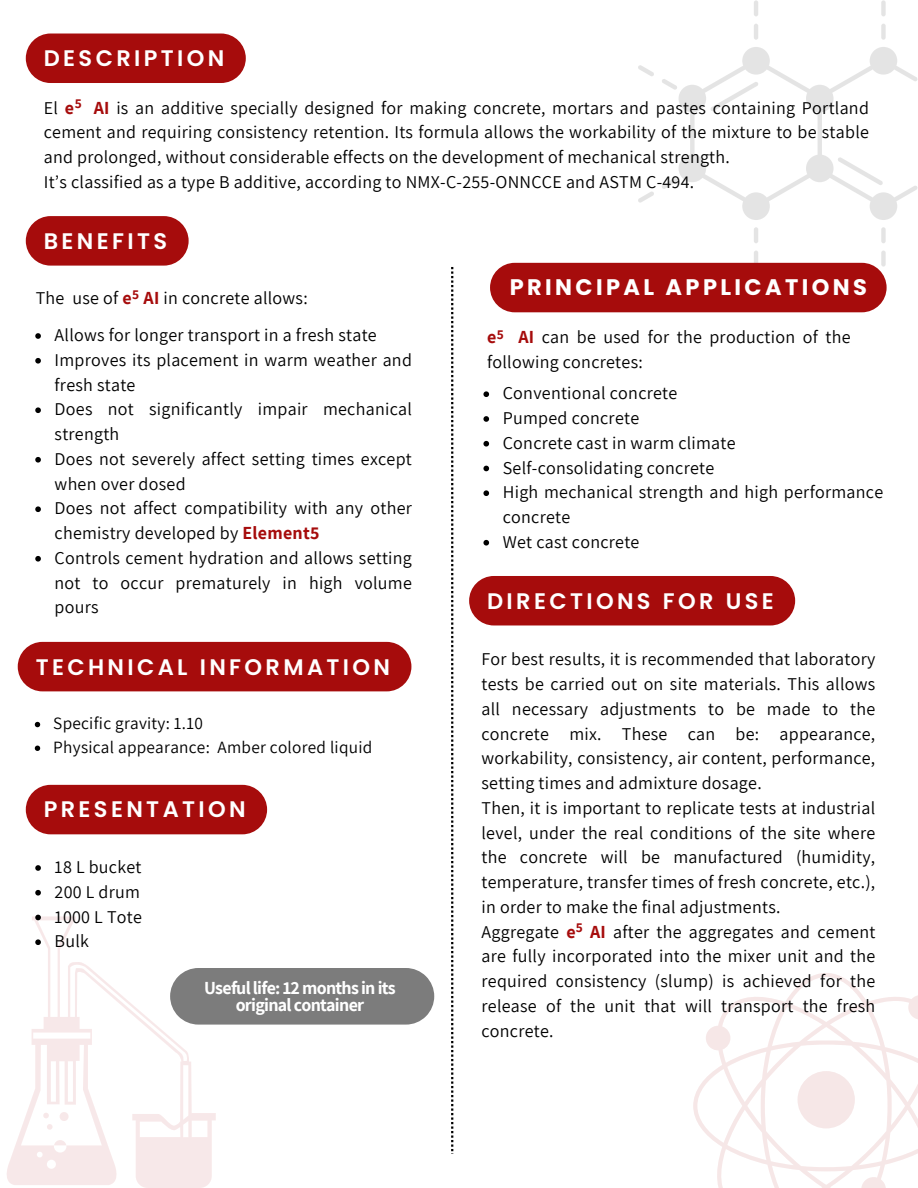
<style>
.page{position:relative;width:918px;height:1188px;background:#fff}
.page>*{position:absolute;margin:0;border:0;box-sizing:border-box;transform-origin:0 0}
.t1{font:600 22.5px "Poppins";letter-spacing:.15em;color:#fff}
.t2{font:700 22.5px "Poppins";letter-spacing:.15em;color:#fff}
.t3{font:18px/24.8px "Assistant";letter-spacing:.015em;color:#000}
.t4{font:700 18px/16.8px "Assistant";letter-spacing:-.04em;color:#fff;text-align:center}
.t5{font:17.25px "Assistant";letter-spacing:.015em;color:#000}
.t6{font:700 13.5px "Assistant";color:#a60c0c}
.s1{font-weight:700;color:#a60c0c}
</style>
<div class="page">
<svg style="left:638px;top:65px;width:16px;height:11px"></svg>
<svg style="left:638px;top:191px;width:16px;height:12px"></svg>
<hr style="left:754px;top:227px;width:4px;height:16px;background:#e4e4e4;border-radius:2px">
<svg style="left:754px;top:251px;width:4px;height:16px"></svg>
<div style="left:881px;top:227px;width:5px;height:16px;background:#e4e4e4;border-radius:2px"></div>
<div style="left:881px;top:251px;width:5px;height:16px;background:#e4e4e4;border-radius:2px"></div>
<hr style="left:754px;top:0;width:4px;height:16px;background:#e4e4e4;border-radius:2px">
<hr style="left:754px;top:24px;width:4px;height:16px;background:#e4e4e4;border-radius:2px">
<div style="left:881px;top:0;width:5px;height:16px;background:#e4e4e4;border-radius:2px"></div>
<div style="left:881px;top:24px;width:5px;height:16px;background:#e4e4e4;border-radius:2px"></div>
<svg style="left:662px;top:47px;width:256px;height:173px"></svg>
<svg style="left:693px;top:973px;width:225px;height:215px"></svg>
<div style="left:798px;top:1071px;width:57px;height:57px;background:#f6e7e7;border-radius:50%"></div>
<svg style="left:7px;top:916px;width:209px;height:272px"></svg>
<svg style="left:60px;top:1112px;width:9px;height:9px"></svg>
<svg style="left:43px;top:1113px;width:6px;height:5px"></svg>
<svg style="left:47px;top:1124px;width:6px;height:6px"></svg>
<svg style="left:54px;top:1140px;width:12px;height:5px"></svg>
<div style="left:26px;top:34px;width:220px;height:49px;background:#a60c0c;border-radius:25px"></div>
<svg style="left:451px;top:267px;width:2px;height:887px"></svg>
<div style="left:26px;top:216px;width:163px;height:50px;background:#a60c0c;border-radius:25px"></div>
<svg style="left:35px;top:333px;width:6px;height:6px"></svg>
<svg style="left:35px;top:358px;width:6px;height:6px"></svg>
<svg style="left:35px;top:407px;width:6px;height:6px"></svg>
<svg style="left:35px;top:457px;width:6px;height:6px"></svg>
<svg style="left:35px;top:506px;width:6px;height:6px"></svg>
<svg style="left:35px;top:556px;width:6px;height:6px"></svg>
<div style="left:18px;top:642px;width:393px;height:49px;background:#a60c0c;border-radius:25px"></div>
<svg style="left:35px;top:722px;width:5px;height:5px"></svg>
<svg style="left:35px;top:746px;width:5px;height:5px"></svg>
<div style="left:26px;top:785px;width:241px;height:49px;background:#a60c0c;border-radius:25px"></div>
<svg style="left:35px;top:865px;width:6px;height:6px"></svg>
<svg style="left:35px;top:890px;width:6px;height:6px"></svg>
<svg style="left:35px;top:915px;width:6px;height:5px"></svg>
<svg style="left:35px;top:939px;width:6px;height:6px"></svg>
<div style="left:170px;top:968px;width:264px;height:57px;background:#7c7c7c"></div>
<div style="left:490px;top:263px;width:397px;height:49px;background:#a60c0c;border-radius:25px"></div>
<svg style="left:483px;top:391px;width:6px;height:6px"></svg>
<svg style="left:483px;top:416px;width:6px;height:6px"></svg>
<svg style="left:483px;top:441px;width:6px;height:6px"></svg>
<svg style="left:483px;top:466px;width:6px;height:5px"></svg>
<svg style="left:483px;top:490px;width:6px;height:6px"></svg>
<svg style="left:483px;top:540px;width:6px;height:6px"></svg>
<div style="left:469px;top:576px;width:326px;height:49px;background:#a60c0c;border-radius:25px"></div>
<p class="t1" style="left:44px;top:43px;width:182px">DESCRIPTION</p>
<h1 class="t6" style="left:75px;top:95px;width:9px">5</h1>
<p class="t3" style="left:44px;top:95px;width:827px;text-align:justify">El <span class="s1">e AI</span> is an additive specially designed for making concrete, mortars and pastes containing Portland cement and requiring consistency retention. Its formula allows the workability of the mixture to be stable and prolonged, without considerable effects on the development of mechanical strength.</p>
<p class="t3" style="left:44px;top:169px;width:652px">It’s classified as a type B additive, according to NMX-C-255-ONNCCE and ASTM C-494.</p>
<h1 class="t1" style="left:44px;top:225px;width:125px">BENEFITS</h1>
<p class="t6" style="left:132px;top:285px;width:9px">5</p>
<p class="t3" style="left:36px;top:285px;width:274px">The use of <span class="s1">e AI</span> in concrete allows:</p>
<p class="t3" style="left:55px;top:322px;width:324px">Allows for longer transport in a fresh state</p>
<p class="t3" style="left:55px;top:347px;width:359px">Improves its placement in warm weather and fresh state</p>
<p class="t3" style="left:55px;top:396px;width:359px">Does not significantly impair mechanical strength</p>
<h1 class="t3" style="left:55px;top:446px;width:359px">Does not severely affect setting times except when over dosed</h1>
<p class="t3" style="left:55px;top:495px;width:359px">Does not affect compatibility with any other chemistry developed by <span class="s1">Element5</span></p>
<p class="t3" style="left:55px;top:545px;width:359px;text-align:justify">Controls cement hydration and allows setting not to occur prematurely in high volume pours</p>
<p class="t1" style="left:36px;top:651px;width:356px">TECHNICAL INFORMATION</p>
<p class="t5" style="left:53px;top:712px;width:151px">Specific gravity: 1.10</p>
<p class="t5" style="left:53px;top:736px;width:321px">Physical appearance: Amber colored liquid</p>
<p class="t1" style="left:44px;top:794px;width:203px">PRESENTATION</p>
<p class="t3" style="left:55px;top:854px;width:88px">18 L bucket</p>
<p class="t3" style="left:55px;top:879px;width:87px">200 L drum</p>
<h1 class="t3" style="left:55px;top:904px;width:89px">1000 L Tote</h1>
<p class="t3" style="left:55px;top:928px;width:36px">Bulk</p>
<p class="t4" style="left:204px;top:979px;width:193px">Useful life: 12 months in its original container</p>
<h1 class="t2" style="left:510px;top:272px;width:359px">PRINCIPAL APPLICATIONS</h1>
<p class="t6" style="left:497px;top:325px;width:9px">5</p>
<h1 class="t3" style="left:487px;top:324px;width:365px"><span class="s1">e AI</span> can be used for the production of the following concretes:</h1>
<p class="t3" style="left:503px;top:380px;width:176px">Conventional concrete</p>
<p class="t3" style="left:503px;top:405px;width:138px">Pumped concrete</p>
<p class="t3" style="left:503px;top:430px;width:234px">Concrete cast in warm climate</p>
<p class="t3" style="left:503px;top:455px;width:213px">Self-consolidating concrete</p>
<p class="t3" style="left:503px;top:479px;width:382px">High mechanical strength and high performance concrete</p>
<h2 class="t3" style="left:503px;top:529px;width:138px">Wet cast concrete</h2>
<p class="t1" style="left:487px;top:585px;width:288px">DIRECTIONS FOR USE</p>
<p class="t3" style="left:482px;top:646px;width:395px;text-align:justify">For best results, it is recommended that laboratory tests be carried out on site materials. This allows all necessary adjustments to be made to the concrete mix. These can be: appearance, workability, consistency, air content, performance, setting times and admixture dosage.</p>
<p class="t3" style="left:482px;top:795px;width:395px;text-align:justify">Then, it is important to replicate tests at industrial level, under the real conditions of the site where the concrete will be manufactured (humidity, temperature, transfer times of fresh concrete, etc.), in order to make the final adjustments.</p>
<p class="t3" style="left:482px;top:919px;width:395px;text-align:justify">Aggregate <span class="s1">e AI</span> after the aggregates and cement are fully incorporated into the mixer unit and the required consistency (slump) is achieved for the release of the unit that will transport the fresh concrete.</p>
<p class="t6" style="left:576px;top:918px;width:9px">5</p>
</div>
